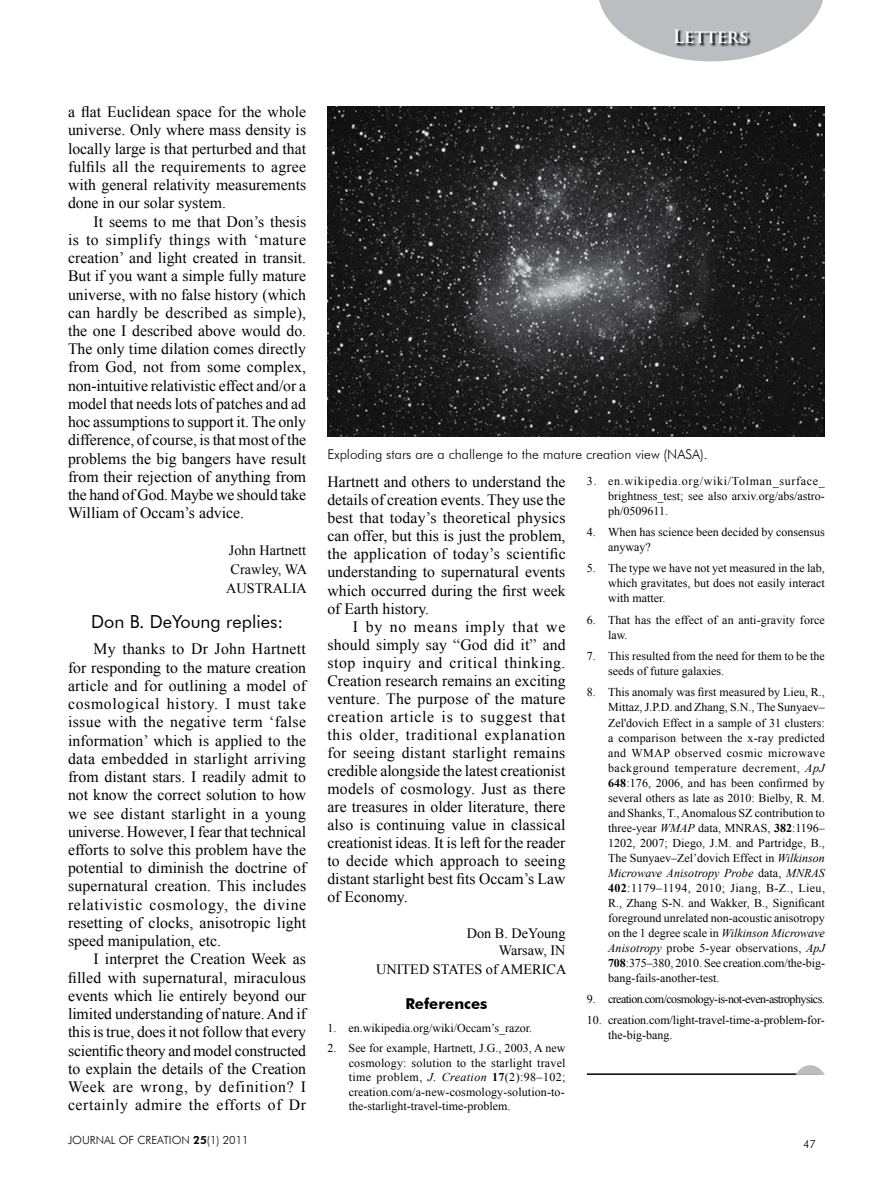
<style>
.page{position:relative;width:893px;height:1191px;background:#fff}
.page>*{position:absolute;margin:0;border:0;box-sizing:border-box;transform-origin:0 0}
.t1{font:18px "Futura BT";color:#000}
.t2{font:700 18px "Trajan Pro";color:#fff}
.t3{font:15.75px/18.1px "Times New Roman";color:#000;text-align:justify}
.t4{font:700 15px "Futura BT";color:#000}
.t5{font:14.25px/18.6px "Times New Roman";color:#000;text-align:center}
.t6{font:300 13.5px "Futura BT";color:#000}
.t7{font:12px/15px "Times New Roman";color:#000;text-align:justify}
.t8{font:12px "Times New Roman";letter-spacing:-.045em;color:#000}
.t9{font:300 11.25px "Futura BT";color:#000}
.s1{font-weight:800}
.s2{font-style:italic}
.s3{font-weight:700}
</style>
<div class="page">
<svg style="left:599px;top:0;width:224px;height:61px"></svg>
<svg style="left:674px;top:29px;width:77px;height:18px"></svg>
<hr style="left:587px;top:1073px;width:232px;height:2px;background:#000">
<svg style="left:796px;top:1065px;width:29px;height:10px"></svg>
<img style="left:327px;top:106px;width:498px;height:331px">
<p class="t2" style="left:673px;top:25px;width:77px">Letters</p>
<p class="t3" style="left:68px;top:103px;width:240px">a flat Euclidean space for the whole universe. Only where mass density is locally large is that perturbed and that fulfils all the requirements to agree with general relativity measurements done in our solar system.</p>
<p class="t3" style="left:68px;top:212px;width:240px;text-indent:26px">It seems to me that Don’s thesis is to simplify things with ‘mature creation’ and light created in transit.<br>But if you want a simple fully mature universe, with no false history (which can hardly be described as simple), the one I described above would do.<br>The only time dilation comes directly from God, not from some complex, non-intuitive relativistic effect and/or a model that needs lots of patches and ad hoc assumptions to support it. The only difference, of course, is that most of the problems the big bangers have result from their rejection of anything from the hand of God. Maybe we should take William of Occam’s advice.</p>
<p class="t5" style="left:226px;top:541px;width:82px">John Hartnett<br>Crawley, WA<br>AUSTRALIA</p>
<p class="t1" style="left:91px;top:610px;width:194px">Don B. DeYoung replies:</p>
<p class="t3" style="left:68px;top:640px;width:240px;text-indent:26px">My thanks to Dr John Hartnett for responding to the mature creation article and for outlining a model of cosmological history. I must take issue with the negative term ‘false information’ which is applied to the data embedded in starlight arriving from distant stars. I readily admit to not know the correct solution to how we see distant starlight in a young universe. However, I fear that technical efforts to solve this problem have the potential to diminish the doctrine of supernatural creation. This includes relativistic cosmology, the divine resetting of clocks, anisotropic light speed manipulation, etc.</p>
<p class="t3" style="left:68px;top:949px;width:240px;text-indent:26px">I interpret the Creation Week as filled with supernatural, miraculous events which lie entirely beyond our limited understanding of nature. And if this is true, does it not follow that every scientific theory and model constructed to explain the details of the Creation Week are wrong, by definition? I certainly admire the efforts of Dr</p>
<p class="t9" style="left:68px;top:1133px;width:182px">JOURNAL OF CREATION <span class="s1">25</span>(1) 2011</p>
<p class="t6" style="left:327px;top:446px;width:382px">Exploding stars are a challenge to the mature creation view (NASA).</p>
<p class="t3" style="left:327px;top:472px;width:240px">Hartnett and others to understand the details of creation events. They use the best that today’s theoretical physics can offer, but this is just the problem, the application of today’s scientific understanding to supernatural events which occurred during the first week of Earth history.</p>
<p class="t3" style="left:327px;top:617px;width:240px;text-indent:26px">I by no means imply that we should simply say “God did it” and stop inquiry and critical thinking.<br>Creation research remains an exciting venture. The purpose of the mature creation article is to suggest that this older, traditional explanation for seeing distant starlight remains credible alongside the latest creationist models of cosmology. Just as there are treasures in older literature, there also is continuing value in classical creationist ideas. It is left for the reader to decide which approach to seeing distant starlight best fits Occam’s Law of Economy.</p>
<p class="t5" style="left:376px;top:924px;width:192px;line-height:18px;text-align:right">Don B. DeYoung<br>Warsaw, IN<br>UNITED STATES of AMERICA</p>
<p class="t4" style="left:405px;top:994px;width:83px">References</p>
<p class="t7" style="left:327px;top:1019px;width:206px">1. en.wikipedia.org/wiki/Occam’s_razor.</p>
<p class="t7" style="left:349px;top:1041px;width:218px;line-height:14.4px;text-indent:-21px">2. See for example, Hartnett, J.G., 2003, A new cosmology: solution to the starlight travel time problem, <span class="s2">J. Creation</span> <span class="s3">17</span>(2):98–102; creation.com/a-new-cosmology-solution-to&shy;the-starlight-travel-time-problem.</p>
<p class="t7" style="left:608px;top:473px;width:218px;text-indent:-21px">3. en.wikipedia.org/wiki/Tolman_surface_ brightness_test; see also arxiv.org/abs/astro&shy;ph/0509611.</p>
<p class="t7" style="left:608px;top:524px;width:218px;text-indent:-21px">4. When has science been decided by consensus anyway?</p>
<p class="t7" style="left:608px;top:560px;width:218px;text-indent:-21px">5. The type we have not yet measured in the lab, which gravitates, but does not easily interact with matter.</p>
<p class="t7" style="left:608px;top:612px;width:218px;text-indent:-21px">6. That has the effect of an anti-gravity force law.</p>
<p class="t7" style="left:608px;top:648px;width:218px;text-indent:-21px">7. This resulted from the need for them to be the seeds of future galaxies.</p>
<p class="t7" style="left:608px;top:685px;width:218px;text-indent:-21px">8. This anomaly was first measured by Lieu, R., Mittaz, J.P.D. and Zhang, S.N., The Sunyaev– Zel'dovich Effect in a sample of 31 clusters: a comparison between the x-ray predicted and WMAP observed cosmic microwave background temperature decrement, <span class="s2">ApJ </span><span class="s3">648</span>:176, 2006, and has been confirmed by several others as late as 2010: Bielby, R. M. and Shanks, T., Anomalous SZ contribution to three-year <span class="s2">WMAP</span> data, MNRAS, <span class="s3">382</span>:1196– 1202, 2007; Diego, J.M. and Partridge, B., The Sunyaev–Zel’dovich Effect in <span class="s2">Wilkinson Microwave Anisotropy Probe</span> data, <span class="s2">MNRAS </span><span class="s3">402</span>:1179–1194, 2010; Jiang, B-Z., Lieu, R., Zhang S-N. and Wakker, B., Significant foreground unrelated non-acoustic anisotropy on the 1 degree scale in <span class="s2">Wilkinson Microwave Anisotropy</span> probe 5-year observations, <span class="s2">ApJ </span><span class="s3">708</span>:375–380, 2010. See creation.com/the-big&shy;bang-fails-another-test.</p>
<p class="t8" style="left:587px;top:991px;width:239px">9. creation.com/cosmology-is-not-even-astrophysics.</p>
<p class="t7" style="left:608px;top:1012px;width:218px;text-indent:-21px">10. creation.com/light-travel-time-a-problem-for&shy;the-big-bang.</p>
<p class="t9" style="left:803px;top:1136px;width:14px">47</p>
</div>
